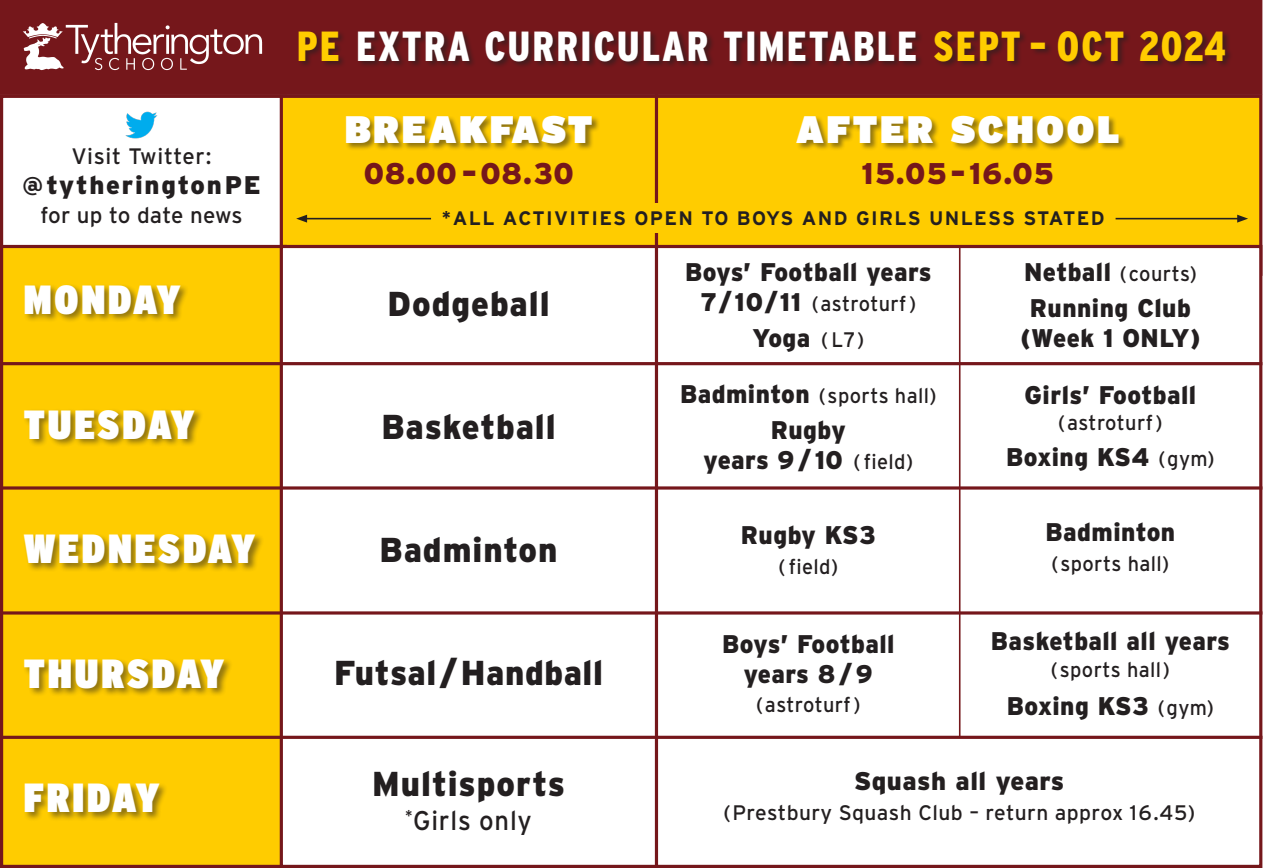
<style>
.page{position:relative;width:1263px;height:868px;background:#fff}
.page>*{position:absolute;margin:0;border:0;box-sizing:border-box;transform-origin:0 0}
.t1{font:900 42px "Interstate Condensed";letter-spacing:.05em;color:#fff;scale:.95 1}
.t2{font:900 40.65px "Interstate Condensed";letter-spacing:.07em;color:#fff}
.t3{font:900 38.25px "Interstate";letter-spacing:.07em;color:#fff;scale:.95 1}
.t4{font:900 34.5px "Interstate";letter-spacing:.03em;color:#231f20;scale:.95 1}
.t5{font:900 29.85px "Interstate";letter-spacing:.03em;color:#75171b;scale:.95 1}
.t6{font:27px "Interstate";letter-spacing:.03em;color:#231f20;scale:.95 1}
.t7{font:900 25.5px/30px "Interstate";letter-spacing:.02em;color:#231f20;text-align:center;scale:.95 1}
.t8{font:900 25.5px "Interstate";letter-spacing:.07em;color:#231f20}
.t9{font:900 25.5px "Interstate";letter-spacing:.02em;color:#231f20}
.t10{font:22.35px "Interstate";letter-spacing:.01em;color:#231f20}
.t11{font:22.35px "Interstate";letter-spacing:.03em;color:#231f20}
.t12{font:21px "Interstate";letter-spacing:.02em;color:#231f20;scale:.95 1}
.t13{font:21px "Interstate";letter-spacing:.02em;color:#231f20}
.t14{font:700 19.5px "Interstate";letter-spacing:.07em;color:#231f20}
.s1{color:#fc0}
.s2{font-size:17.1px}
.s3{font-weight:900;font-size:25.5px}
.s4{font-weight:400;font-size:21px}
</style>
<div class="page">
<div style="left:2px;top:2px;width:1259px;height:91px;background:#75171b"></div>
<div style="left:0;top:0;width:1262px;height:95px;border:3px solid #75171b"></div>
<img style="left:23px;top:22px;width:240px;height:49px">
<div style="left:297px;top:30px;width:936px;height:39px;background:#231f20;opacity:.6"></div>
<div style="left:0;top:95px;width:287px;height:181px;border:3px solid #75171b"></div>
<div style="left:281px;top:96px;width:980px;height:178px;background:#fc0"></div>
<div style="left:280px;top:95px;width:982px;height:181px;border:3px solid #75171b"></div>
<div style="left:345px;top:115px;width:255px;height:37px;background:#231f20;opacity:.5"></div>
<div style="left:796px;top:115px;width:330px;height:37px;background:#231f20;opacity:.5"></div>
<div style="left:2px;top:246px;width:283px;height:620px;background:#fc0"></div>
<div style="left:0;top:245px;width:287px;height:622px;border:3px solid #75171b"></div>
<div style="left:23px;top:284px;width:241px;height:537px;background:#231f20;opacity:.5"></div>
<div style="left:281px;top:246px;width:980px;height:620px;background:#fff"></div>
<div style="left:280px;top:245px;width:982px;height:622px;border:3px solid #75171b"></div>
<hr style="left:0;top:362px;width:1262px;height:3px;background:#75171b">
<hr style="left:0;top:486px;width:1262px;height:3px;background:#75171b">
<hr style="left:0;top:611px;width:1262px;height:3px;background:#75171b">
<hr style="left:0;top:735px;width:1262px;height:3px;background:#75171b">
<hr style="left:655px;top:91px;width:3px;height:776px;background:#75171b">
<hr style="left:959px;top:247px;width:1px;height:490px;background:#75171b">
<div style="left:410px;top:203px;width:720px;height:29px;background:#fc0"></div>
<hr style="left:304px;top:218px;width:127px;height:1px;background:#231f20">
<svg style="left:296px;top:215px;width:11px;height:7px"></svg>
<hr style="left:1115px;top:218px;width:125px;height:1px;background:#231f20">
<svg style="left:1237px;top:215px;width:11px;height:7px"></svg>
<img style="left:125px;top:111px;width:33px;height:28px">
<p class="t11" style="left:71px;top:144px;width:142px">Visit Twitter:</p>
<p class="t8" style="left:22px;top:170px;width:240px">@tytheringtonPE</p>
<p class="t10" style="left:40px;top:202px;width:204px">for up to date news</p>
<p class="t2" style="left:24px;top:277px;width:158px">MONDAY</p>
<p class="t2" style="left:24px;top:401px;width:172px">TUESDAY</p>
<p class="t2" style="left:24px;top:525px;width:233px">WEDNESDAY</p>
<p class="t2" style="left:24px;top:649px;width:202px">THURSDAY</p>
<p class="t2" style="left:24px;top:774px;width:137px">FRIDAY</p>
<p class="t1" style="left:297px;top:22px;width:980px"><span class="s1">PE</span> EXTRA CURRICULAR TIMETABLE <span class="s1">SEPT – OCT 2024</span></p>
<p class="t3" style="left:345px;top:106px;width:263px">BREAKFAST</p>
<p class="t3" style="left:796px;top:106px;width:342px">AFTER SCHOOL</p>
<p class="t5" style="left:364px;top:156px;width:223px">08.00–08.30</p>
<p class="t5" style="left:862px;top:156px;width:204px">15.05–16.05</p>
<p class="t14" style="left:442px;top:207px;width:664px"><span class="s2">*</span>ALL ACTIVITIES OPEN TO BOYS AND GIRLS UNLESS STATED</p>
<p class="t4" style="left:387px;top:284px;width:172px">Dodgeball</p>
<p class="t4" style="left:381px;top:407px;width:185px">Basketball</p>
<p class="t4" style="left:380px;top:530px;width:189px">Badminton</p>
<p class="t4" style="left:334px;top:653px;width:285px">Futsal/Handball</p>
<p class="t4" style="left:372px;top:764px;width:204px">Multisports</p>
<p class="t6" style="left:405px;top:805px;width:135px"><sup>*</sup>Girls only</p>
<p class="t7" style="left:685px;top:257px;width:261px">Boys’ Football years</p>
<p class="t12" style="left:700px;top:292px;width:228px"><span class="s3">7/10/11</span> (astroturf)</p>
<p class="t7" style="left:752px;top:323px;width:119px">Yoga <span class="s4">( L7)</span></p>
<p class="t12" style="left:680px;top:383px;width:271px"><span class="s3">Badminton</span> (sports hall)</p>
<p class="t7" style="left:703px;top:414px;width:222px">Rugby<br>years 9/ 10 <span class="s4">( field)</span></p>
<p class="t7" style="left:741px;top:519px;width:143px">Rugby KS3</p>
<p class="t12" style="left:778px;top:554px;width:64px">( field)</p>
<p class="t7" style="left:722px;top:629px;width:183px">Boys’ Football years 8/ 9</p>
<p class="t12" style="left:756px;top:692px;width:111px">(astroturf)</p>
<p class="t12" style="left:1024px;top:262px;width:183px"><span class="s3">Netball</span> (courts)</p>
<p class="t7" style="left:1020px;top:293px;width:191px">Running Club (Week 1 ONLY)</p>
<p class="t7" style="left:1024px;top:380px;width:182px">Girls’ Football</p>
<p class="t12" style="left:1058px;top:410px;width:111px">(astroturf)</p>
<p class="t7" style="left:1006px;top:441px;width:221px">Boxing KS4 <span class="s4">(gym)</span></p>
<p class="t7" style="left:1045px;top:516px;width:138px">Badminton</p>
<p class="t12" style="left:1051px;top:551px;width:125px">(sports hall)</p>
<p class="t7" style="left:991px;top:626px;width:253px">Basketball all years</p>
<p class="t12" style="left:1051px;top:658px;width:127px">(sports hall)</p>
<p class="t7" style="left:1007px;top:690px;width:220px">Boxing KS3 <span class="s4">(gym)</span></p>
<p class="t9" style="left:854px;top:766px;width:211px">Squash all years</p>
<p class="t13" style="left:723px;top:800px;width:473px">(Prestbury Squash Club – return approx 16.45)</p>
</div>
